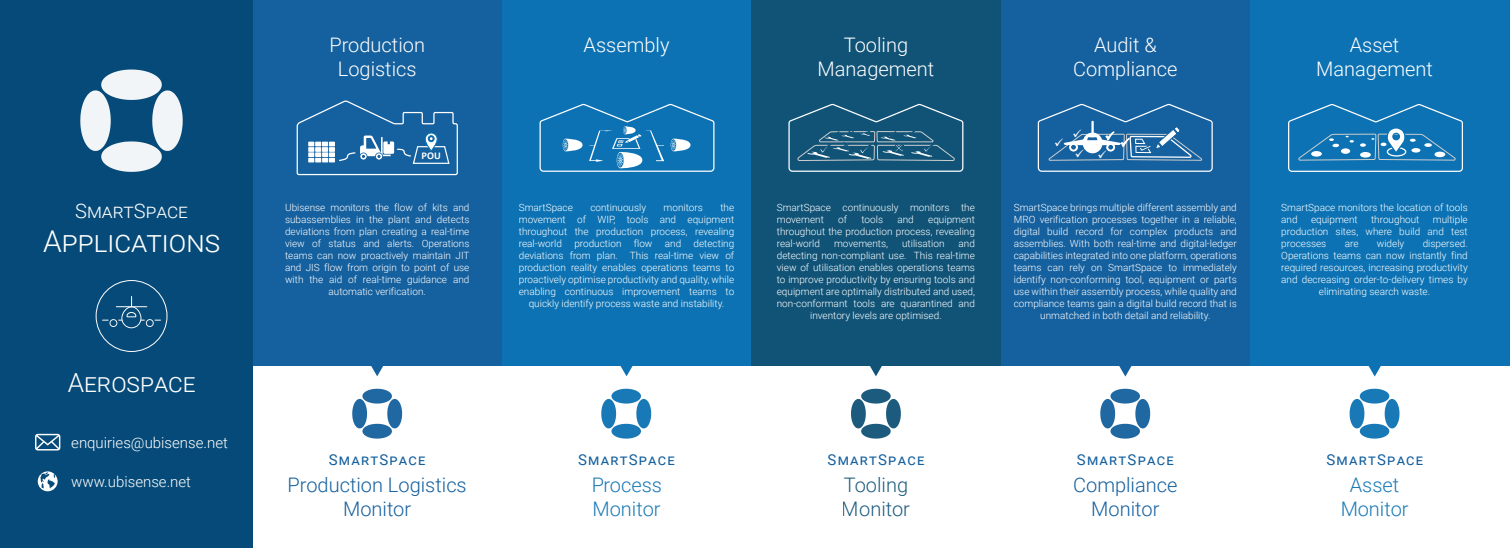
<style>
.page{position:relative;width:1510px;height:548px;background:#fff}
.page>*{position:absolute;margin:0;border:0;box-sizing:border-box;transform-origin:0 0}
.t1{font:300 30px "Roboto";color:#fff}
.t2{font:300 26.25px "Roboto";color:#fff}
.t3{font:300 20px/24px "Roboto";color:#fff;text-align:center}
.t4{font:300 20px/24px "Roboto";color:#15609e;text-align:center}
.t5{font:300 20px/24px "Roboto";color:#0c72b3}
.t6{font:300 20px/24px "Roboto";color:#105377}
.t7{font:15px "Roboto";letter-spacing:.085em;color:#15609e}
.t8{font:300 15px "Roboto";color:#fff}
.t9{font:700 10.25px "Calibri";color:#fff}
.t10{font:300 10px/12px "Roboto";color:#fff;text-align:center}
</style>
<div class="page">
<div style="left:1000px;top:0;width:250px;height:365px;background:#15609e"></div>
<div style="left:252px;top:0;width:250px;height:365px;background:#15609e"></div>
<div style="left:502px;top:0;width:249px;height:365px;background:#0c72b3"></div>
<div style="left:751px;top:0;width:249px;height:365px;background:#105377"></div>
<div style="left:0;top:0;width:253px;height:547px;background:#054a78"></div>
<div style="left:1250px;top:0;width:259px;height:365px;background:#0c72b3"></div>
<svg style="left:847px;top:365px;width:58px;height:11px"></svg>
<svg style="left:597px;top:365px;width:58px;height:11px"></svg>
<svg style="left:348px;top:365px;width:58px;height:11px"></svg>
<svg style="left:1345px;top:365px;width:58px;height:11px"></svg>
<svg style="left:1096px;top:365px;width:58px;height:11px"></svg>
<svg style="left:352px;top:388px;width:50px;height:50px"></svg>
<svg style="left:80px;top:69px;width:103px;height:103px"></svg>
<svg style="left:1349px;top:388px;width:50px;height:50px"></svg>
<svg style="left:601px;top:388px;width:50px;height:50px"></svg>
<svg style="left:851px;top:388px;width:50px;height:50px"></svg>
<svg style="left:1100px;top:388px;width:50px;height:50px"></svg>
<svg style="left:38px;top:471px;width:20px;height:20px"></svg>
<svg style="left:35px;top:433px;width:25px;height:17px"></svg>
<svg style="left:296px;top:100px;width:162px;height:76px"></svg>
<div style="left:96px;top:280px;width:71px;height:72px;border:1px solid #fff;border-radius:50%"></div>
<svg style="left:103px;top:296px;width:57px;height:32px"></svg>
<svg style="left:1288px;top:104px;width:175px;height:68px"></svg>
<svg style="left:788px;top:103px;width:176px;height:69px"></svg>
<svg style="left:539px;top:103px;width:176px;height:69px"></svg>
<svg style="left:1037px;top:103px;width:176px;height:69px"></svg>
<h3 class="t3" style="left:75px;top:198px;width:114px">SMARTSPACE</h3>
<h1 class="t1" style="left:43px;top:220px;width:178px">APPLICATIONS</h1>
<h2 class="t2" style="left:68px;top:363px;width:129px">AEROSPACE</h2>
<h3 class="t8" style="left:71px;top:431px;width:158px">enquiries@ubisense.net</h3>
<h3 class="t8" style="left:71px;top:471px;width:121px">www.ubisense.net</h3>
<h3 class="t3" style="left:329px;top:32px;width:97px">Production<br>Logistics</h3>
<h3 class="t3" style="left:1316px;top:32px;width:118px">Asset<br>Management</h3>
<h3 class="t3" style="left:583px;top:32px;width:87px">Assembly</h3>
<h3 class="t3" style="left:817px;top:32px;width:118px">Tooling<br>Management</h3>
<h3 class="t3" style="left:1073px;top:32px;width:106px">Audit &amp;<br>Compliance</h3>
<p class="t9" style="left:421px;top:148px;width:21px">POU</p>
<p class="t10" style="left:285px;top:201px;width:186px">Ubisense monitors the flow of kits and subassemblies in the plant and detects deviations from plan creating a real-time view of status and alerts. Operations teams can now proactively maintain JIT and JIS flow from origin to point of use with the aid of real-time guidance and automatic verification.</p>
<p class="t10" style="left:1281px;top:201px;width:188px;text-align:left">SmartSpace monitors the location of tools and</p>
<p class="t10" style="left:1013px;top:201px;width:224px">SmartSpace brings multiple different assembly and MRO verification processes together in a reliable, digital build record for complex products and assemblies. With both real-time and digital-ledger capabilities integrated into one platform, operations teams can rely on SmartSpace to immediately identify non-conforming tool, equipment or parts use within their assembly process, while quality and compliance teams gain a digital build record that is unmatched in both detail and reliability.</p>
<p class="t10" style="left:519px;top:201px;width:56px">SmartSpace</p>
<p class="t10" style="left:590px;top:201px;width:57px">continuously</p>
<p class="t10" style="left:663px;top:201px;width:41px">monitors</p>
<p class="t10" style="left:720px;top:201px;width:15px">the</p>
<p class="t10" style="left:519px;top:213px;width:217px">movement of WIP, tools and equipment</p>
<p class="t10" style="left:519px;top:225px;width:217px">throughout the production process, revealing</p>
<p class="t10" style="left:519px;top:237px;width:217px">real-world production flow and detecting</p>
<p class="t10" style="left:519px;top:249px;width:217px">deviations from plan. This real-time view of</p>
<p class="t10" style="left:519px;top:261px;width:217px">production reality enables operations teams to</p>
<p class="t10" style="left:519px;top:273px;width:217px">proactively optimise productivity and quality, while</p>
<p class="t10" style="left:519px;top:285px;width:217px">enabling continuous improvement teams to</p>
<p class="t10" style="left:529px;top:297px;width:197px">quickly identify process waste and instability.</p>
<p class="t10" style="left:777px;top:201px;width:200px;text-align:left">SmartSpace continuously monitors the movement</p>
<p class="t10" style="left:838px;top:213px;width:10px">of</p>
<p class="t10" style="left:861px;top:213px;width:23px">tools</p>
<p class="t10" style="left:897px;top:213px;width:18px">and</p>
<p class="t10" style="left:1281px;top:213px;width:188px;text-align:justify;text-indent:151px">multiple production sites, where build and test processes</p>
<p class="t10" style="left:1311px;top:213px;width:48px">equipment</p>
<p class="t10" style="left:1371px;top:213px;width:50px">throughout</p>
<p class="t10" style="left:777px;top:213px;width:200px;text-align:justify;text-indent:151px">equipment throughout the production process, revealing real-world</p>
<p class="t10" style="left:834px;top:237px;width:56px">movements,</p>
<p class="t10" style="left:902px;top:237px;width:44px">utilisation</p>
<p class="t10" style="left:958px;top:237px;width:18px">and</p>
<p class="t10" style="left:777px;top:249px;width:200px">detecting non-compliant use. This real-time</p>
<p class="t10" style="left:777px;top:261px;width:200px">view of utilisation enables operations teams</p>
<p class="t10" style="left:777px;top:273px;width:200px">to improve productivity by ensuring tools and</p>
<p class="t10" style="left:777px;top:285px;width:200px">equipment are optimally distributed and used,</p>
<p class="t10" style="left:777px;top:297px;width:200px">non-conformant tools are quarantined and</p>
<p class="t10" style="left:810px;top:309px;width:133px">inventory levels are optimised.</p>
<p class="t10" style="left:1344px;top:237px;width:15px">are</p>
<p class="t10" style="left:1376px;top:237px;width:29px">widely</p>
<p class="t10" style="left:1422px;top:237px;width:47px">dispersed.</p>
<p class="t10" style="left:1281px;top:249px;width:188px">Operations teams can now instantly find</p>
<p class="t10" style="left:1281px;top:261px;width:188px">required resources, increasing productivity</p>
<p class="t10" style="left:1281px;top:273px;width:188px">and decreasing order-to-delivery times by</p>
<p class="t10" style="left:1318px;top:285px;width:113px">eliminating search waste.</p>
<h3 class="t7" style="left:329px;top:449px;width:98px">SMARTSPACE</h3>
<h3 class="t7" style="left:578px;top:449px;width:98px">SMARTSPACE</h3>
<h3 class="t7" style="left:827px;top:449px;width:98px">SMARTSPACE</h3>
<h3 class="t7" style="left:1077px;top:449px;width:98px">SMARTSPACE</h3>
<h3 class="t7" style="left:1326px;top:449px;width:98px">SMARTSPACE</h3>
<h3 class="t5" style="left:591px;top:472px;width:72px">Process<br>Monitor</h3>
<h3 class="t5" style="left:1340px;top:472px;width:70px;text-align:center">Asset<br>Monitor</h3>
<h3 class="t4" style="left:287px;top:472px;width:181px">Production Logistics<br>Monitor</h3>
<h3 class="t6" style="left:842px;top:472px;width:70px">Tooling<br>Monitor</h3>
<h3 class="t4" style="left:1073px;top:472px;width:106px">Compliance<br>Monitor</h3>
</div>
